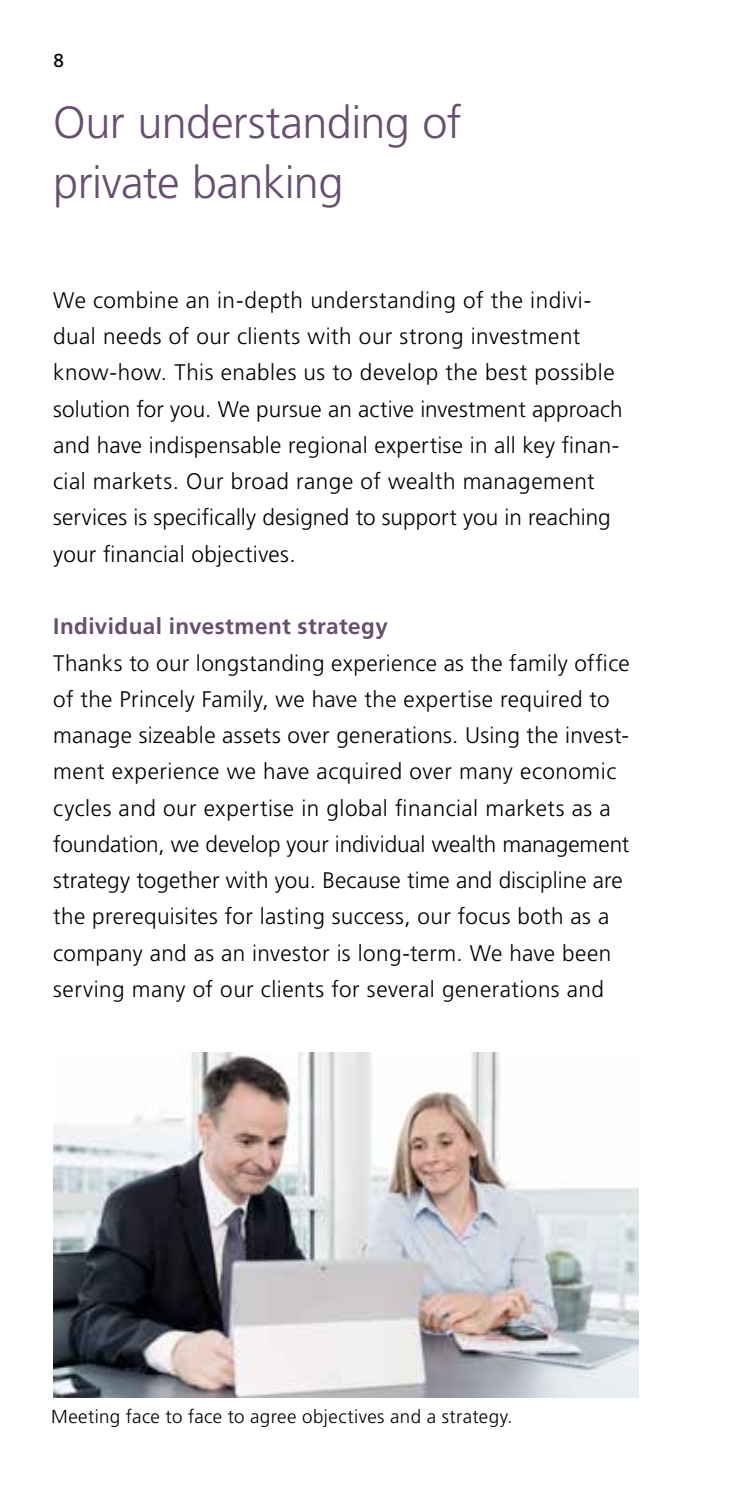
<style>
.page{position:relative;width:745px;height:1489px;background:#fff}
.page>*{position:absolute;margin:0;border:0;box-sizing:border-box;transform-origin:0 0}
.t1{font:300 45px/60.5px "Frutiger LT Std";letter-spacing:-.015em;color:#684f70}
.t2{font:300 22.5px/36.2px "Frutiger LT Std";letter-spacing:.015em;color:#000}
.t3{font:700 22.5px "Frutiger LT Std";letter-spacing:.02em;color:#684f70}
.t4{font:300 18.75px "Frutiger LT Std";letter-spacing:.02em;color:#000}
.t5{font:18.75px "Frutiger LT Std";color:#000}
</style>
<div class="page">
<img style="left:53px;top:1052px;width:585px;height:344px">
<p class="t5" style="left:54px;top:50px;width:12px">8</p>
<h1 class="t1" style="left:53px;top:93px;width:410px">Our understanding of private banking</h1>
<p class="t2" style="left:53px;top:282px;width:570px">We combine an in-depth understanding of the indivi&shy;dual needs of our clients with our strong investment know-how. This enables us to develop the best possible solution for you. We pursue an active investment approach and have indispensable regional expertise in all key finan&shy;cial markets. Our broad range of wealth management services is specifically designed to support you in reaching your financial objectives.</p>
<p class="t3" style="left:53px;top:613px;width:336px">Individual investment strategy</p>
<p class="t2" style="left:53px;top:645px;width:577px">Thanks to our longstanding experience as the family office of the Princely Family, we have the expertise required to manage sizeable assets over generations. Using the invest&shy;ment experience we have acquired over many economic cycles and our expertise in global financial markets as a foundation, we develop your individual wealth management strategy together with you. Because time and discipline are the prerequisites for lasting success, our focus both as a company and as an investor is long-term. We have been serving many of our clients for several generations and</p>
<p class="t4" style="left:51px;top:1406px;width:463px">Meeting face to face to agree objectives and a strategy.</p>
</div>
